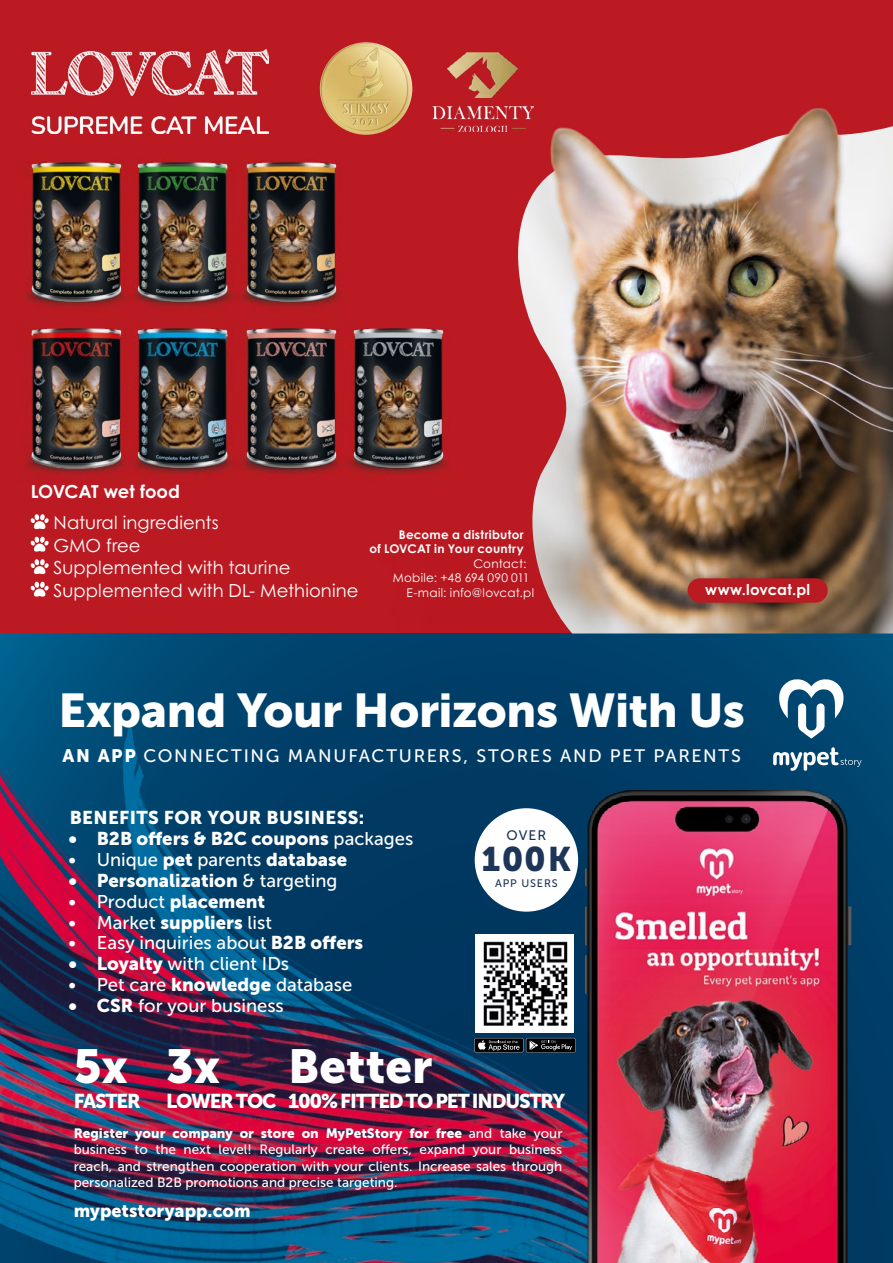
<style>
.page{position:relative;width:893px;height:1263px;background:#fff}
.page>*{position:absolute;margin:0;border:0;box-sizing:border-box;transform-origin:0 0}
.t1{font:47.4px "Museo Sans 900";color:#fff}
.t2{font:47.1px "Museo Sans 900";letter-spacing:-.01em;color:#fff}
.t3{font:33.9px "Museo Sans 900";color:#1d3557}
.t4{font:19.95px "Museo Sans 900";letter-spacing:-.06em;color:#fff}
.t5{font:18.45px "Museo Sans 500";color:#fff}
.t6{font:18.45px "Museo Sans 900";color:#fff}
.t7{font:18.45px "Museo Sans 900";letter-spacing:.02em;color:#fff}
.t8{font:18px/22.5px "Century Gothic Pro";letter-spacing:.005em;color:#fff}
.t9{font:18px "Museo Sans 500";letter-spacing:.095em;color:#fff}
.t10{font:18px "Museo Sans 900";color:#fff}
.t11{font:700 18px "Century Gothic Pro";letter-spacing:-.01em;color:#fff}
.t12{font:700 15px "Century Gothic Pro";letter-spacing:.02em;color:#fff}
.t13{font:13.8px "Museo Sans 500";color:#1d3557}
.t14{font:13.5px/16.2px "Museo Sans 500";color:#fff;text-align:justify}
.t15{font:13.5px "Museo Sans 900";color:#fff}
.t16{font:12px "Century Gothic Pro";letter-spacing:.02em;color:#fff}
.t17{font:700 12px/14.4px "Century Gothic Pro";letter-spacing:.025em;color:#fff;text-align:right}
.t18{font:10.95px "Museo Sans 500";letter-spacing:.08em;color:#1d3557}
.s1{font-family:"Museo Sans 900"}
.s2{font-family:"Museo Sans 500"}
</style>
<div class="page">
<img style="left:0;top:583px;width:782px;height:680px">
<div style="left:1px;top:610px;width:515px;height:22px;background:#bb1a22"></div>
<div style="left:1px;top:0;width:892px;height:610px;background:#bb1a22"></div>
<img style="left:21px;top:319px;width:106px;height:166px">
<img style="left:21px;top:145px;width:106px;height:174px">
<img style="left:127px;top:319px;width:216px;height:166px">
<img style="left:127px;top:145px;width:219px;height:174px">
<img style="left:343px;top:311px;width:110px;height:174px">
<img style="left:31px;top:50px;width:237px;height:84px">
<img style="left:320px;top:42px;width:92px;height:93px;border-radius:46px">
<img style="left:432px;top:106px;width:97px;height:25px">
<img style="left:447px;top:52px;width:73px;height:45px">
<svg style="left:31px;top:514px;width:18px;height:15px"></svg>
<svg style="left:31px;top:537px;width:18px;height:15px"></svg>
<svg style="left:31px;top:559px;width:18px;height:15px"></svg>
<svg style="left:31px;top:582px;width:18px;height:15px"></svg>
<img style="left:516px;top:126px;width:377px;height:507px">
<img style="left:529px;top:77px;width:333px;height:203px">
<div style="left:688px;top:578px;width:140px;height:25px;background:#ba1a22;border-radius:12px"></div>
<img style="left:517px;top:761px;width:372px;height:502px">
<div style="left:475px;top:808px;width:103px;height:104px;background:#fff;border-radius:50%"></div>
<div style="left:476px;top:934px;width:98px;height:98px;background:#fff"></div>
<img style="left:483px;top:941px;width:85px;height:85px">
<svg style="left:474px;top:1038px;width:101px;height:14px"></svg>
<svg style="left:773px;top:747px;width:89px;height:24px"></svg>
<svg style="left:779px;top:678px;width:64px;height:61px"></svg>
<h3 class="t11" style="left:31px;top:480px;width:151px">LOVCAT wet food</h3>
<h3 class="t8" style="left:54px;top:511px;width:307px">Natural ingredients<br>GMO free<br>Supplemented with taurine<br>Supplemented with DL- Methionine</h3>
<p class="t17" style="left:369px;top:527px;width:156px">Become a distributor<br>of LOVCAT in Your country</p>
<p class="t16" style="left:473px;top:556px;width:55px">Contact:</p>
<p class="t16" style="left:393px;top:570px;width:138px">Mobile: +48 694 090 011</p>
<p class="t16" style="left:406px;top:585px;width:129px">E-mail: info@lovcat.pl</p>
<p class="t12" style="left:705px;top:580px;width:107px">www.lovcat.pl</p>
<h2 class="t2" style="left:58px;top:684px;width:688px">Expand Your Horizons With Us</h2>
<h3 class="t9" style="left:63px;top:746px;width:680px"><span class="s1">AN APP</span> CONNECTING MANUFACTURERS, STORES AND PET PARENTS</h3>
<h3 class="t7" style="left:70px;top:807px;width:296px">BENEFITS FOR YOUR BUSINESS:</h3>
<h3 class="t6" style="left:68px;top:828px;width:346px">• B2B offers &amp; B2C coupons <span class="s2">packages</span></h3>
<h3 class="t5" style="left:68px;top:849px;width:280px">• Unique <span class="s1">pet</span> parents <span class="s1">database</span></h3>
<h3 class="t6" style="left:68px;top:870px;width:271px">• Personalization <span class="s2">&amp; targeting</span></h3>
<h3 class="t6" style="left:68px;top:891px;width:198px"><span class="s2">• Product</span> placement</h3>
<h3 class="t5" style="left:68px;top:912px;width:205px">• Market <span class="s1">suppliers</span> list</h3>
<h3 class="t5" style="left:68px;top:933px;width:296px">• Easy inquiries about <span class="s1">B2B offers</span></h3>
<h3 class="t5" style="left:68px;top:954px;width:222px"><span class="s1">• Loyalty</span> with client IDs</h3>
<h3 class="t5" style="left:68px;top:975px;width:286px">• Pet care <span class="s1">knowledge</span> database</h3>
<h3 class="t5" style="left:68px;top:996px;width:217px"><span class="s1">• CSR</span> for your business</h3>
<p class="t13" style="left:506px;top:827px;width:41px">OVER</p>
<h3 class="t3" style="left:481px;top:840px;width:91px">100K</h3>
<p class="t18" style="left:495px;top:877px;width:64px">APP USERS</p>
<h1 class="t1" style="left:74px;top:1040px;width:56px">5x</h1>
<h3 class="t4" style="left:74px;top:1090px;width:68px">FASTER</h3>
<h1 class="t1" style="left:166px;top:1040px;width:56px">3x</h1>
<h3 class="t4" style="left:166px;top:1090px;width:112px">LOWER TOC</h3>
<h1 class="t1" style="left:288px;top:1040px;width:146px">Better</h1>
<h3 class="t4" style="left:288px;top:1090px;width:279px">100% FITTED TO PET INDUSTRY</h3>
<p class="t15" style="left:74px;top:1126px;width:490px">Register your company or store on MyPetStory for free <span class="s2">and take your</span></p>
<p class="t14" style="left:74px;top:1141px;width:490px">business to the next level! Regularly create offers, expand your business reach, and strengthen cooperation with your clients. Increase sales through personalized B2B promotions and precise targeting.</p>
<h3 class="t10" style="left:74px;top:1201px;width:178px">mypetstoryapp.com</h3>
</div>
